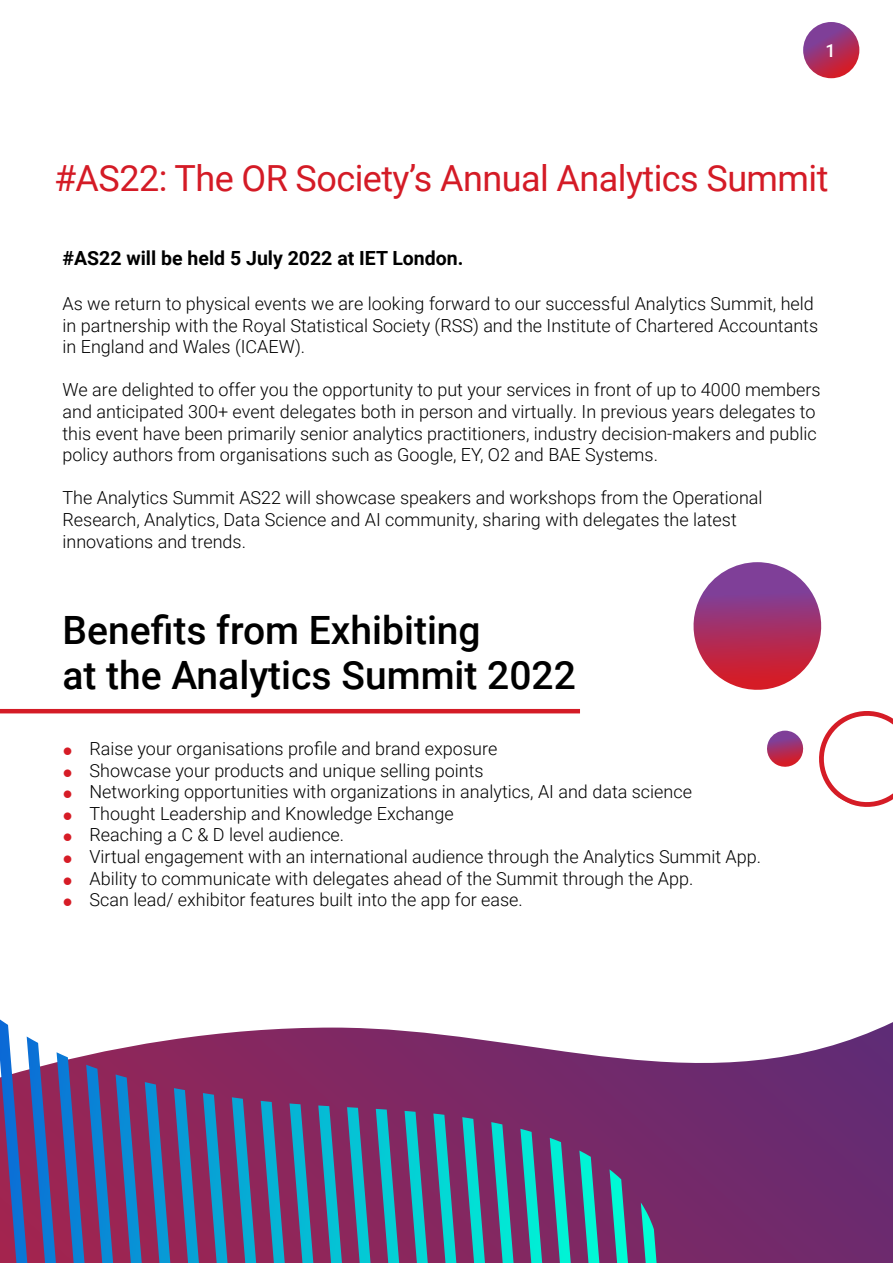
<style>
.page{position:relative;width:893px;height:1263px;background:#fff}
.page>*{position:absolute;margin:0;border:0;box-sizing:border-box;transform-origin:0 0}
.t1{font:500 39px/45px "Roboto";color:#000}
.t2{font:36px "Roboto";letter-spacing:-.015em;color:#d41b26}
.t3{font:700 19.5px "Roboto";color:#000}
.t4{font:300 18px/21.6px "Roboto";color:#000}
.t5{font:500 18px "Roboto";color:#fff}
.s1{color:#d61c26}
</style>
<div class="page">
<hr style="left:0;top:709px;width:580px;height:4px;background:#d41b26">
<svg style="left:399px;top:1022px;width:494px;height:241px;background:#854880"></svg>
<svg style="left:0;top:1019px;width:399px;height:244px;background:#71598b"></svg>
<svg style="left:405px;top:1111px;width:51px;height:152px;background:#4d7091"></svg>
<svg style="left:462px;top:1117px;width:23px;height:146px;background:#457d98"></svg>
<svg style="left:491px;top:1122px;width:23px;height:141px;background:#448098"></svg>
<svg style="left:520px;top:1129px;width:22px;height:134px;background:#41879b"></svg>
<svg style="left:550px;top:1138px;width:21px;height:125px;background:#3d8e9d"></svg>
<svg style="left:579px;top:1150px;width:20px;height:113px;background:#3a94a0"></svg>
<svg style="left:609px;top:1169px;width:19px;height:94px;background:#389aa2"></svg>
<svg style="left:641px;top:1202px;width:16px;height:61px"></svg>
<svg style="left:693px;top:562px;width:200px;height:245px"></svg>
<svg style="left:803px;top:22px;width:56px;height:56px;background:#a3326a"></svg>
<p class="t5" style="left:826px;top:38px;width:12px">1</p>
<h2 class="t2" style="left:54px;top:153px;width:776px">#AS22: The OR Society’s Annual Analytics Summit</h2>
<p class="t3" style="left:63px;top:244px;width:402px">#AS22 will be held 5 July 2022 at IET London.</p>
<p class="t4" style="left:63px;top:292px;width:757px">As we return to physical events we are looking forward to our successful Analytics Summit, held in partnership with the Royal Statistical Society (RSS) and the Institute of Chartered Accountants in England and Wales (ICAEW).</p>
<p class="t4" style="left:63px;top:378px;width:760px">We are delighted to offer you the opportunity to put your services in front of up to 4000 members and anticipated 300+ event delegates both in person and virtually. In previous years delegates to this event have been primarily senior analytics practitioners, industry decision-makers and public policy authors from organisations such as Google, EY, O2 and BAE Systems.</p>
<p class="t4" style="left:63px;top:486px;width:702px">The Analytics Summit AS22 will showcase speakers and workshops from the Operational<br>Research, Analytics, Data Science and AI community, sharing with delegates the latest innovations and trends.</p>
<h1 class="t1" style="left:63px;top:606px;width:515px">Benefits from Exhibiting<br>at the Analytics Summit 2022</h1>
<p class="t4" style="left:63px;top:737px;width:436px"><span class="s1">●</span> Raise your organisations profile and brand exposure</p>
<p class="t4" style="left:63px;top:759px;width:423px"><span class="s1">●</span> Showcase your products and unique selling points</p>
<p class="t4" style="left:63px;top:780px;width:631px"><span class="s1">●</span> Networking opportunities with organizations in analytics, AI and data science</p>
<p class="t4" style="left:63px;top:802px;width:393px"><span class="s1">●</span> Thought Leadership and Knowledge Exchange</p>
<p class="t4" style="left:63px;top:823px;width:283px"><span class="s1">●</span> Reaching a C &amp; D level audience.</p>
<p class="t4" style="left:63px;top:845px;width:700px"><span class="s1">●</span> Virtual engagement with an international audience through the Analytics Summit App.</p>
<p class="t4" style="left:63px;top:867px;width:632px"><span class="s1">●</span> Ability to communicate with delegates ahead of the Summit through the App.</p>
<p class="t4" style="left:63px;top:888px;width:462px"><span class="s1">●</span> Scan lead/ exhibitor features built into the app for ease.</p>
</div>
